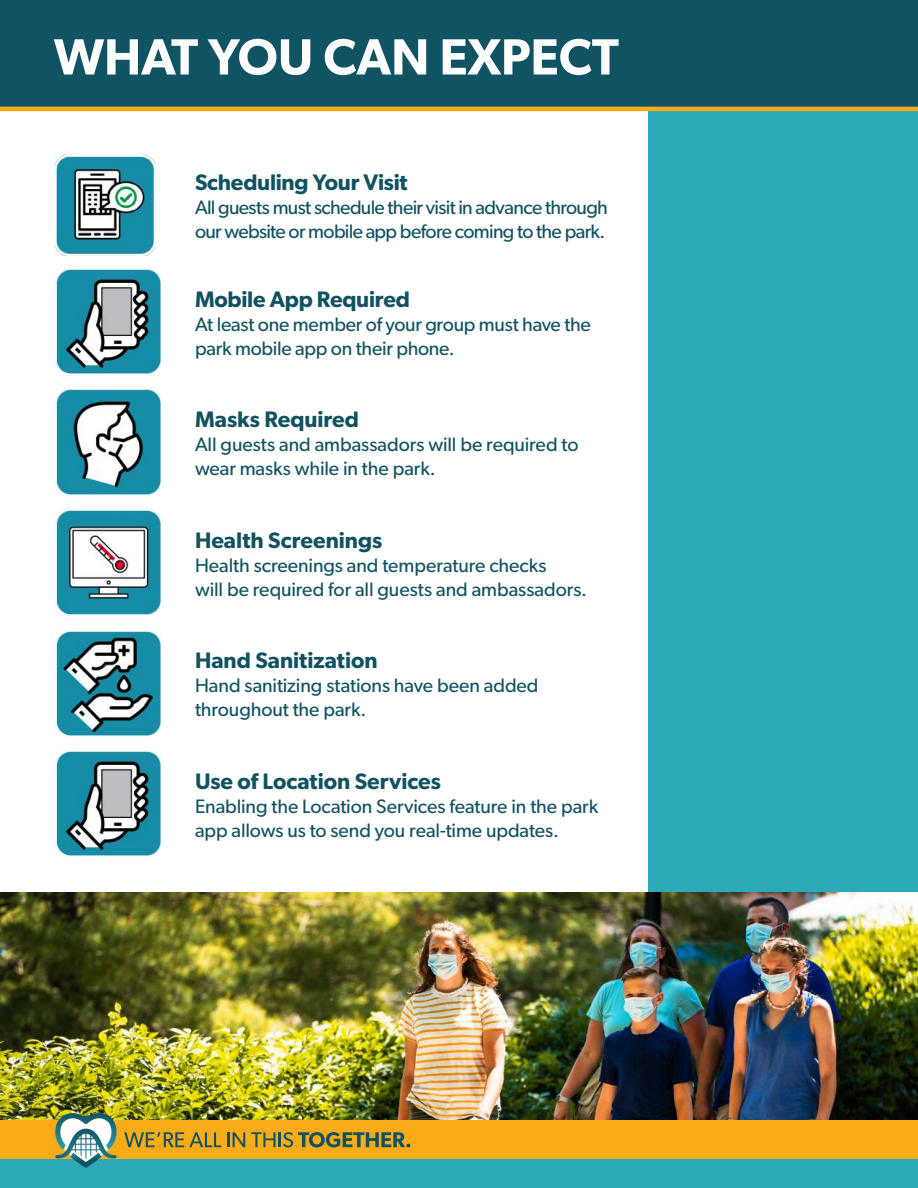
<style>
.page{position:relative;width:918px;height:1188px;background:#fff}
.page>*{position:absolute;margin:0;border:0;box-sizing:border-box;transform-origin:0 0}
.t1{font:600 51px "Gibson";color:#fff}
.t2{font:600 22.5px "Gibson";letter-spacing:-.005em;color:#115261}
.t3{font:19.5px/24px "Gibson";letter-spacing:-.005em;color:#115261}
.t4{font:19.5px/24px "Gibson";letter-spacing:-.035em;color:#115261}
</style>
<div class="page">
<div style="left:648px;top:52px;width:270px;height:949px;background:#2da9b8"></div>
<img style="left:0;top:893px;width:918px;height:227px">
<img style="left:54px;top:154px;width:101px;height:102px">
<img style="left:55px;top:268px;width:107px;height:108px">
<img style="left:55px;top:388px;width:107px;height:108px">
<img style="left:55px;top:508px;width:107px;height:109px">
<img style="left:54px;top:629px;width:108px;height:109px">
<img style="left:55px;top:750px;width:107px;height:108px">
<div style="left:0;top:0;width:918px;height:109px;background:#105362"></div>
<hr style="left:0;top:107px;width:918px;height:4px;background:#faab18">
<div style="left:0;top:1120px;width:918px;height:39px;background:#faab18"></div>
<div style="left:0;top:1159px;width:918px;height:29px;background:#2da9b8"></div>
<svg style="left:133px;top:1132px;width:88px;height:15px"></svg>
<svg style="left:227px;top:1132px;width:18px;height:15px"></svg>
<svg style="left:251px;top:1132px;width:159px;height:15px"></svg>
<img style="left:54px;top:1106px;width:79px;height:42px">
<svg style="left:55px;top:1113px;width:62px;height:55px"></svg>
<h1 class="t1" style="left:54px;top:26px;width:566px">WHAT YOU CAN EXPECT</h1>
<p class="t2" style="left:195px;top:169px;width:214px">Scheduling Your Visit</p>
<p class="t4" style="left:195px;top:195px;width:414px">All guests must schedule their visit in advance through our website or mobile app before coming to the park.</p>
<p class="t2" style="left:195px;top:286px;width:216px">Mobile App Required</p>
<p class="t3" style="left:195px;top:312px;width:397px">At least one member of your group must have the park mobile app on their phone.</p>
<p class="t2" style="left:195px;top:406px;width:166px">Masks Required</p>
<p class="t3" style="left:195px;top:432px;width:385px">All guests and ambassadors will be required to wear masks while in the park.</p>
<p class="t2" style="left:195px;top:527px;width:189px">Health Screenings</p>
<p class="t3" style="left:195px;top:553px;width:394px">Health screenings and temperature checks<br>will be required for all guests and ambassadors.</p>
<p class="t2" style="left:195px;top:647px;width:184px">Hand Sanitization</p>
<p class="t3" style="left:195px;top:673px;width:345px">Hand sanitizing stations have been added throughout the park.</p>
<p class="t2" style="left:195px;top:768px;width:247px">Use of Location Services</p>
<p class="t3" style="left:195px;top:794px;width:405px">Enabling the Location Services feature in the park app allows us to send you real-time updates.</p>
</div>
